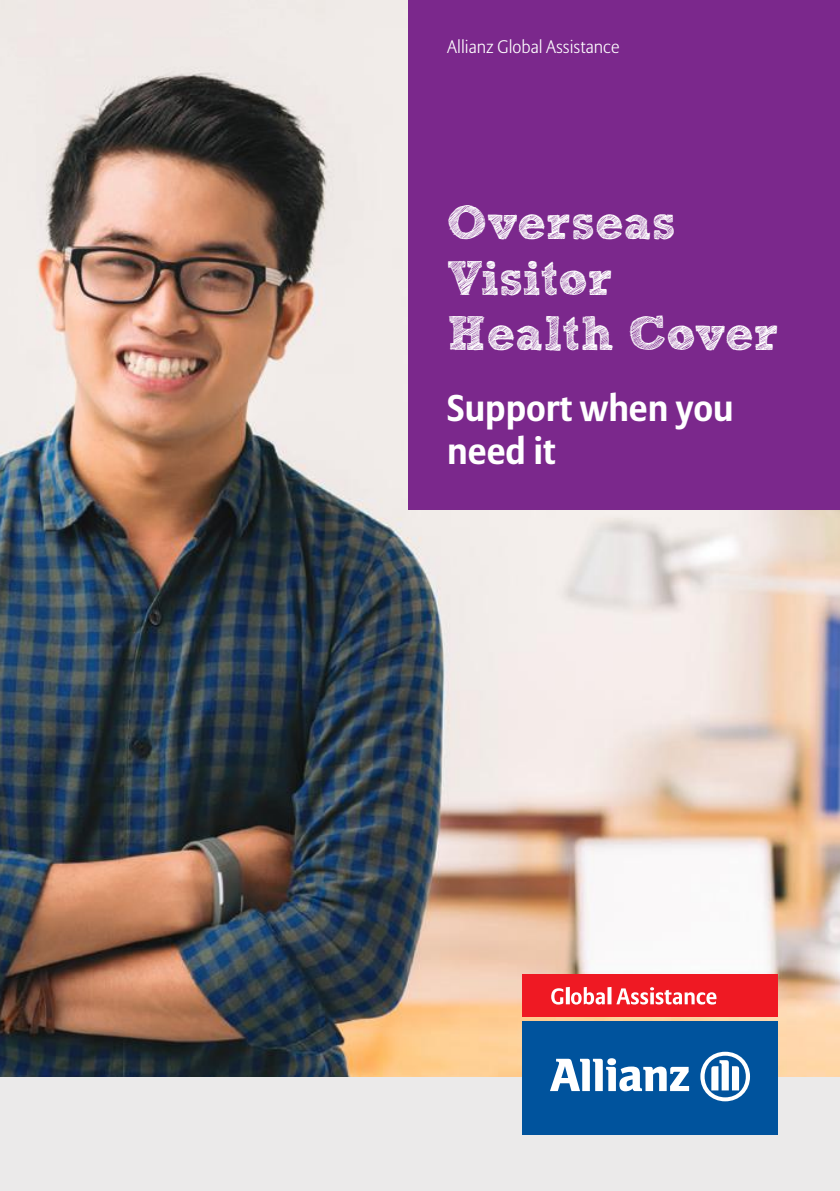
<style>
.page{position:relative;width:840px;height:1191px;background:#fff}
.page>*{position:absolute;margin:0;border:0;box-sizing:border-box;transform-origin:0 0}
.t1{font:700 48.2px/55.6px "freeversion Sketch Block";color:#fff}
.t2{font:700 37px/42.6px "Allianz Sans";color:#fff}
.t3{font:300 18px "Allianz Sans";color:#fff}
</style>
<div class="page">
<img style="left:0;top:0;width:839px;height:1077px">
<div style="left:0;top:1077px;width:839px;height:114px;background:#ebeaea"></div>
<div style="left:522px;top:974px;width:255px;height:43px;background:#ef1923"></div>
<div style="left:522px;top:1020px;width:255px;height:114px;background:#00539d"></div>
<svg style="left:550px;top:1058px;width:138px;height:33px"></svg>
<svg style="left:700px;top:1051px;width:49px;height:50px"></svg>
<svg style="left:551px;top:988px;width:12px;height:16px"></svg>
<svg style="left:565px;top:987px;width:4px;height:17px"></svg>
<svg style="left:571px;top:987px;width:33px;height:17px"></svg>
<svg style="left:607px;top:987px;width:4px;height:17px"></svg>
<svg style="left:616px;top:987px;width:100px;height:17px"></svg>
<div style="left:408px;top:0;width:431px;height:509px;background:#7b288c"></div>
<p class="t3" style="left:447px;top:35px;width:174px">Allianz Global Assistance</p>
<p class="t1" style="left:447px;top:200px;width:333px">Overseas<br>Visitor<br>Health Cover</p>
<p class="t2" style="left:447px;top:386px;width:288px">Support when you need it</p>
</div>
